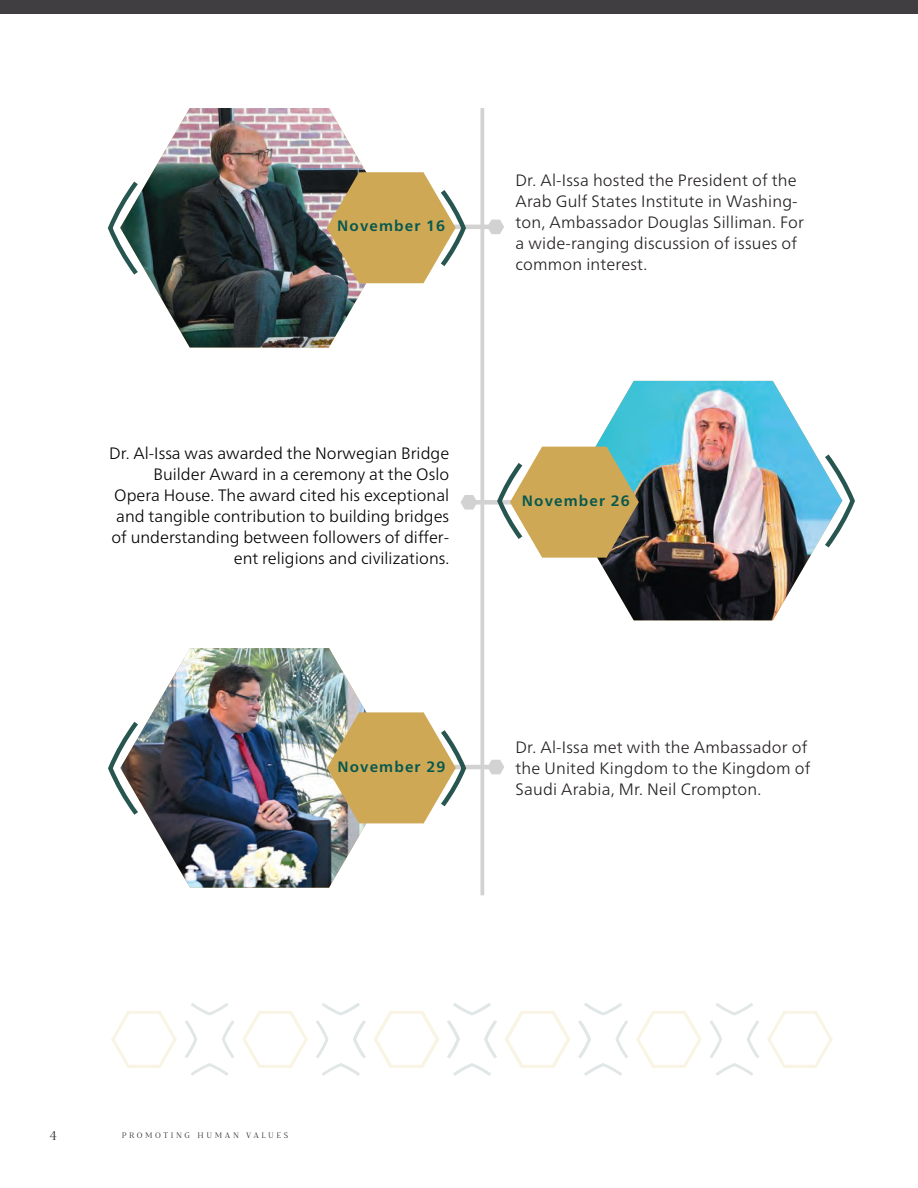
<style>
.page{position:relative;width:918px;height:1188px;background:#fff}
.page>*{position:absolute;margin:0;border:0;box-sizing:border-box;transform-origin:0 0}
.t1{font:300 16.5px/21px "Neue Frutiger Arabic";letter-spacing:.01em;color:#231f20}
.t2{font:300 16.5px/21px "Neue Frutiger Arabic";color:#000;text-align:right}
.t3{font:700 15px "Neue Frutiger Arabic";letter-spacing:.075em;color:#07584d}
.t4{font:300 7.5px "Bw Darius";letter-spacing:.35em;color:#231f20}
</style>
<div class="page">
<div style="left:0;top:0;width:918px;height:14px;background:#403e40"></div>
<svg style="left:480px;top:108px;width:4px;height:787px;fill:#d2d2d2"></svg>
<svg style="left:487px;top:220px;width:17px;height:14px"></svg>
<hr style="left:433px;top:225px;width:56px;height:4px;background:#d2d2d2">
<img style="left:152px;top:108px;width:246px;height:239px">
<img style="left:107px;top:172px;width:361px;height:111px">
<svg style="left:461px;top:495px;width:15px;height:15px"></svg>
<div style="left:476px;top:500px;width:55px;height:5px;background:#d2d2d2"></div>
<img style="left:564px;top:381px;width:248px;height:239px">
<img style="left:495px;top:447px;width:360px;height:111px">
<svg style="left:487px;top:760px;width:17px;height:14px"></svg>
<hr style="left:434px;top:765px;width:55px;height:4px;background:#d2d2d2">
<img style="left:152px;top:648px;width:247px;height:240px">
<img style="left:108px;top:712px;width:361px;height:111px">
<img style="left:111px;top:1003px;width:722px;height:73px">
<p class="t3" style="left:337px;top:216px;width:109px">November 16</p>
<p class="t1" style="left:516px;top:171px;width:290px">Dr. Al-Issa hosted the President of the Arab Gulf States Institute in Washing&shy;ton, Ambassador Douglas Silliman. For a wide-ranging discussion of issues of common interest.</p>
<p class="t2" style="left:109px;top:444px;width:342px">Dr. Al-Issa was awarded the Norwegian Bridge Builder Award in a ceremony at the Oslo Opera House. The award cited his exceptional and tangible contribution to building bridges of understanding between followers of differ&shy;ent religions and civilizations.</p>
<p class="t3" style="left:522px;top:490px;width:109px">November 26</p>
<p class="t3" style="left:337px;top:756px;width:110px">November 29</p>
<p class="t1" style="left:516px;top:738px;width:296px">Dr. Al-Issa met with the Ambassador of the United Kingdom to the Kingdom of<br>Saudi Arabia, Mr. Neil Crompton.</p>
<p class="t4" style="left:122px;top:1130px;width:168px">PROMOTING HUMAN VALUES</p>
</div>
